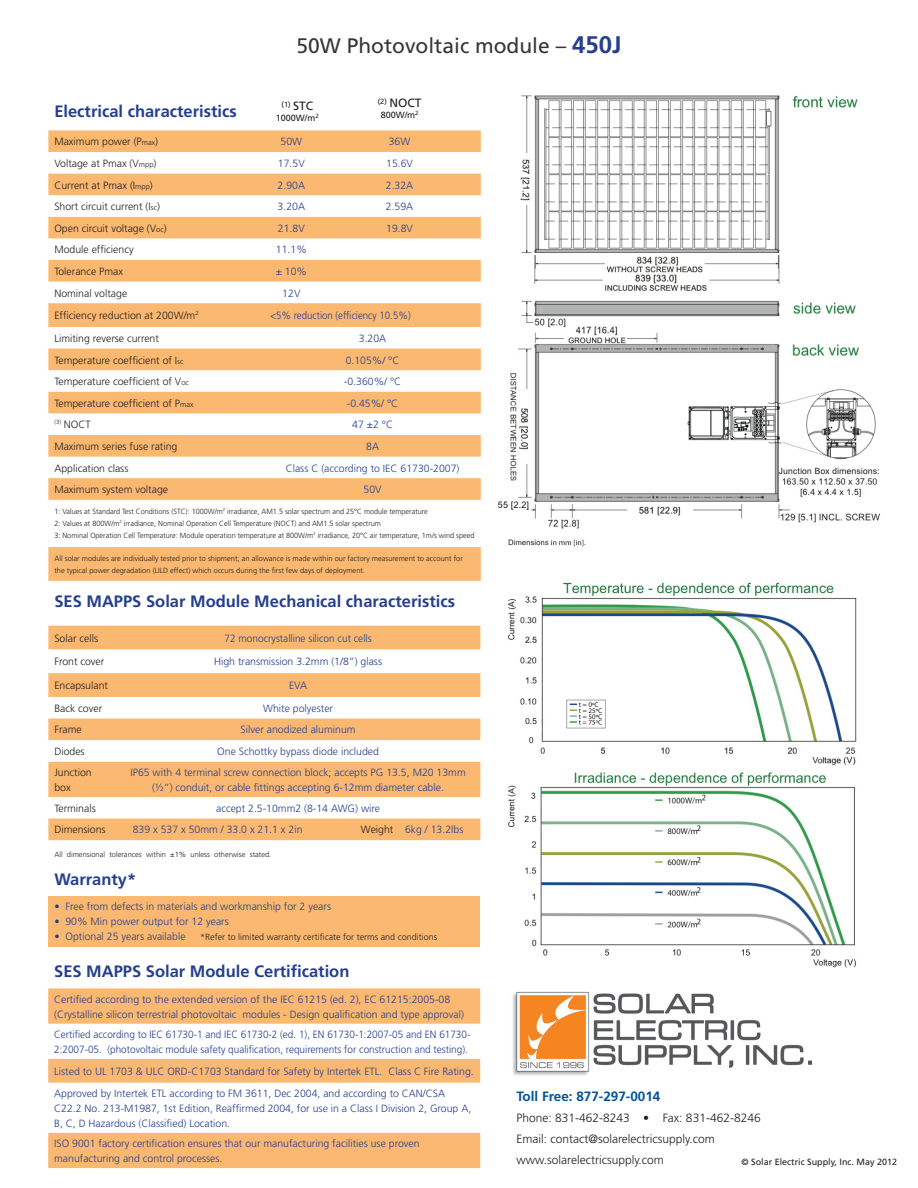
<style>
.page{position:relative;width:918px;height:1188px;background:#fff}
.page>*{position:absolute;margin:0;border:0;box-sizing:border-box;transform-origin:0 0}
.t1{font:21px "Frutiger";color:#3b3532}
.t2{font:700 16.5px "Frutiger";color:#253f8e}
.body_copy{font:700 13.5px "Frutiger";color:#01549a}
.body_copy-2{font:300 12px "Frutiger";color:#231f20}
.t3{font:12px "Frutiger";color:#231f20}
.t4{font:300 10.5px/15px "Frutiger";color:#253f8e}
.t5{font:300 10.5px/15px "Frutiger";color:#231f20}
.t6{font:300 10.5px/15px "Frutiger";color:#253f8e;scale:.95 1}
.t7{font:300 10.5px "Frutiger";color:#253f8e;scale:.96 1}
.t8{font:300 10.5px "Frutiger";color:#253f8e;scale:.92 1}
.t9{font:300 9px "Frutiger";color:#231f20}
.body_copy-3{font:9px "Frutiger";color:#231f20}
.t10{font:300 7.5px/12px "Frutiger";color:#231f20}
.t11{font:7.5px "Frutiger";color:#231f20}
.s1{font-weight:700;font-size:24px;color:#253f8e}
.s2{font-size:12px}
.s3{font-size:7.5px}
.s4{color:#231f20}
</style>
<div class="page">
<svg style="left:48px;top:130px;width:433px;height:451px"></svg>
<svg style="left:48px;top:626px;width:432px;height:214px;fill:#fbb870"></svg>
<div style="left:48px;top:896px;width:432px;height:50px;background:#fbb870"></div>
<svg style="left:48px;top:988px;width:432px;height:180px;fill:#fbb870"></svg>
<img style="left:512px;top:991px;width:299px;height:85px">
<img style="left:497px;top:95px;width:383px;height:452px">
<img style="left:508px;top:582px;width:349px;height:386px">
<p class="t1" style="left:297px;top:33px;width:326px">50W Photovoltaic module – <span class="s1">450J</span></p>
<p class="t2" style="left:54px;top:102px;width:184px">Electrical characteristics</p>
<p class="t11" style="left:282px;top:100px;width:33px">(1) <span class="s2">STC</span></p>
<p class="body_copy-3" style="left:276px;top:113px;width:44px">1000W/m<sup>2</sup></p>
<p class="t3" style="left:378px;top:96px;width:45px"><sup>(2)</sup> NOCT</p>
<p class="body_copy-3" style="left:381px;top:109px;width:39px">800W/m<sup>2</sup></p>
<p class="t5" style="left:54px;top:134px;width:105px">Maximum power (P<span class="s3">max</span>)</p>
<p class="t4" style="left:281px;top:134px;width:23px">50W</p>
<p class="t4" style="left:389px;top:134px;width:23px">36W</p>
<p class="t5" style="left:54px;top:156px;width:104px">Voltage at Pmax (V<span class="s3">mpp</span>)</p>
<p class="t4" style="left:278px;top:156px;width:28px">17.5V</p>
<p class="t4" style="left:386px;top:156px;width:28px">15.6V</p>
<p class="t5" style="left:54px;top:177px;width:100px">Current at Pmax (I<span class="s3">mpp</span>)</p>
<p class="t4" style="left:278px;top:177px;width:29px">2.90A</p>
<p class="t4" style="left:386px;top:177px;width:29px">2.32A</p>
<p class="t5" style="left:54px;top:199px;width:107px">Short circuit current (I<span class="s3">sc</span>)</p>
<p class="t4" style="left:278px;top:199px;width:29px">3.20A</p>
<p class="t4" style="left:386px;top:199px;width:29px">2.59A</p>
<p class="t5" style="left:54px;top:221px;width:114px">Open circuit voltage (V<span class="s3">oc</span>)</p>
<p class="t4" style="left:278px;top:221px;width:28px">21.8V</p>
<p class="t4" style="left:386px;top:221px;width:28px">19.8V</p>
<p class="t5" style="left:54px;top:242px;width:81px">Module efficiency</p>
<p class="t4" style="left:276px;top:242px;width:32px">11.1%</p>
<p class="t5" style="left:54px;top:264px;width:70px">Tolerance Pmax</p>
<p class="t4" style="left:276px;top:264px;width:33px">± 10%</p>
<p class="t5" style="left:54px;top:285px;width:74px">Nominal voltage</p>
<p class="t4" style="left:282px;top:285px;width:20px">12V</p>
<p class="t5" style="left:54px;top:308px;width:146px">Efficiency reduction at 200W/m<sup>2</sup></p>
<p class="t8" style="left:270px;top:310px;width:154px">&lt;5% reduction (efficiency 10.5%)</p>
<p class="t5" style="left:54px;top:331px;width:106px">Limiting reverse current</p>
<p class="t4" style="left:359px;top:331px;width:29px">3.20A</p>
<p class="t5" style="left:54px;top:352px;width:131px">Temperature coefficient of I<span class="s3">sc</span></p>
<p class="t4" style="left:346px;top:352px;width:55px">0.105%/ °C</p>
<p class="t5" style="left:54px;top:374px;width:136px">Temperature coefficient of V<span class="s3">oc</span></p>
<p class="t4" style="left:344px;top:374px;width:59px">-0.360%/ °C</p>
<p class="t5" style="left:54px;top:396px;width:141px">Temperature coefficient of P<span class="s3">max</span></p>
<p class="t4" style="left:347px;top:396px;width:53px">-0.45%/ °C</p>
<p class="t5" style="left:54px;top:417px;width:38px"><sup>(3)</sup> NOCT</p>
<p class="t4" style="left:352px;top:417px;width:42px">47 ±2 °C</p>
<p class="t5" style="left:54px;top:439px;width:125px">Maximum series fuse rating</p>
<p class="t4" style="left:366px;top:439px;width:14px">8A</p>
<p class="t5" style="left:54px;top:460px;width:76px">Application class</p>
<p class="t4" style="left:286px;top:460px;width:175px">Class C (according to IEC 61730-2007)</p>
<p class="t5" style="left:54px;top:482px;width:115px">Maximum system voltage</p>
<p class="t4" style="left:364px;top:482px;width:20px">50V</p>
<p class="t10" style="left:54px;top:506px;width:375px">1: Values at Standard Test Conditions (STC): 1000W/m<sup>2</sup> irradiance, AM1.5 solar spectrum and 25°C module temperature</p>
<p class="t10" style="left:54px;top:518px;width:328px">2: Values at 800W/m<sup>2</sup> irradiance, Nominal Operation Cell Temperature (NOCT) and AM1.5 solar spectrum</p>
<p class="t10" style="left:54px;top:530px;width:422px">3: Nominal Operation Cell Temperature: Module operation temperature at 800W/m<sup>2</sup> irradiance, 20°C air temperature, 1m/s wind speed</p>
<p class="t10" style="left:54px;top:552px;width:410px">All solar modules are individually tested prior to shipment; an allowance is made within our factory measurement to account for the typical power degradation (LILD effect) which occurs during the first few days of deployment.</p>
<p class="t2" style="left:54px;top:592px;width:402px">SES MAPPS Solar Module Mechanical characteristics</p>
<p class="t5" style="left:54px;top:631px;width:45px">Solar cells</p>
<p class="t7" style="left:224px;top:632px;width:155px">72 monocrystalline silicon cut cells</p>
<p class="t5" style="left:54px;top:654px;width:51px">Front cover</p>
<p class="t4" style="left:214px;top:654px;width:170px">High transmission 3.2mm (1/8“) glass</p>
<p class="t5" style="left:54px;top:678px;width:55px">Encapsulant</p>
<p class="t4" style="left:289px;top:678px;width:20px">EVA</p>
<p class="t5" style="left:54px;top:701px;width:49px">Back cover</p>
<p class="t4" style="left:263px;top:701px;width:71px">White polyester</p>
<p class="t5" style="left:54px;top:722px;width:29px">Frame</p>
<p class="t4" style="left:241px;top:722px;width:116px">Silver anodized aluminum</p>
<p class="t5" style="left:54px;top:744px;width:32px">Diodes</p>
<p class="t4" style="left:217px;top:744px;width:163px">One Schottky bypass diode included</p>
<p class="t5" style="left:54px;top:765px;width:39px">Junction box</p>
<p class="t4" style="left:130px;top:765px;width:337px;text-align:center">IP65 with 4 terminal screw connection block; accepts PG 13.5, M20 13mm (½“) conduit, or cable fittings accepting 6-12mm diameter cable.</p>
<p class="t5" style="left:54px;top:801px;width:43px">Terminals</p>
<p class="t4" style="left:216px;top:801px;width:166px">accept 2.5-10mm2 (8-14 AWG) wire</p>
<p class="t5" style="left:54px;top:822px;width:53px">Dimensions</p>
<p class="t4" style="left:133px;top:822px;width:171px">839 x 537 x 50mm / 33.0 x 21.1 x 2in</p>
<p class="t4" style="left:361px;top:822px;width:104px"><span class="s4">Weight</span> 6kg / 13.2lbs</p>
<p class="t10" style="left:54px;top:848px;width:219px">All dimensional tolerances within ±1% unless otherwise stated.</p>
<p class="t2" style="left:54px;top:869px;width:83px">Warranty*</p>
<p class="t4" style="left:54px;top:899px;width:278px">• Free from defects in materials and workmanship for 2 years</p>
<p class="t4" style="left:54px;top:914px;width:176px">• 90% Min power output for 12 years</p>
<p class="t4" style="left:54px;top:929px;width:133px">• Optional 25 years available</p>
<p class="t9" style="left:200px;top:932px;width:238px">*Refer to limited warranty certificate for terms and conditions</p>
<p class="t2" style="left:54px;top:961px;width:297px">SES MAPPS Solar Module Certification</p>
<p class="t4" style="left:54px;top:992px;width:411px">Certified according to the extended version of the IEC 61215 (ed. 2), EC 61215:2005-08 (Crystalline silicon terrestrial photovoltaic modules - Design qualification and type approval)</p>
<p class="t6" style="left:54px;top:1027px;width:440px">Certified according to IEC 61730-1 and IEC 61730-2 (ed. 1), EN 61730-1:2007-05 and EN 61730-<br>2:2007-05. (photovoltaic module safety qualification, requirements for construction and testing).</p>
<p class="t4" style="left:54px;top:1064px;width:421px">Listed to UL 1703 &amp; ULC ORD-C1703 Standard for Safety by Intertek ETL. Class C Fire Rating.</p>
<p class="t4" style="left:54px;top:1086px;width:419px">Approved by Intertek ETL according to FM 3611, Dec 2004, and according to CAN/CSA<br>C22.2 No. 213-M1987, 1st Edition, Reaffirmed 2004, for use in a Class I Division 2, Group A,<br>B, C, D Hazardous (Classified) Location.</p>
<p class="t4" style="left:54px;top:1136px;width:367px">ISO 9001 factory certification ensures that our manufacturing facilities use proven manufacturing and control processes.</p>
<p class="body_copy" style="left:517px;top:1088px;width:145px">Toll Free: 877-297-0014</p>
<p class="body_copy-2" style="left:517px;top:1111px;width:246px">Phone: 831-462-8243 • Fax: 831-462-8246</p>
<p class="body_copy-2" style="left:517px;top:1132px;width:200px">Email: contact@solarelectricsupply.com</p>
<p class="body_copy-2" style="left:517px;top:1153px;width:149px">www.solarelectricsupply.com</p>
<p class="body_copy-3" style="left:742px;top:1157px;width:157px">© Solar Electric Supply, Inc. May 2012</p>
</div>
